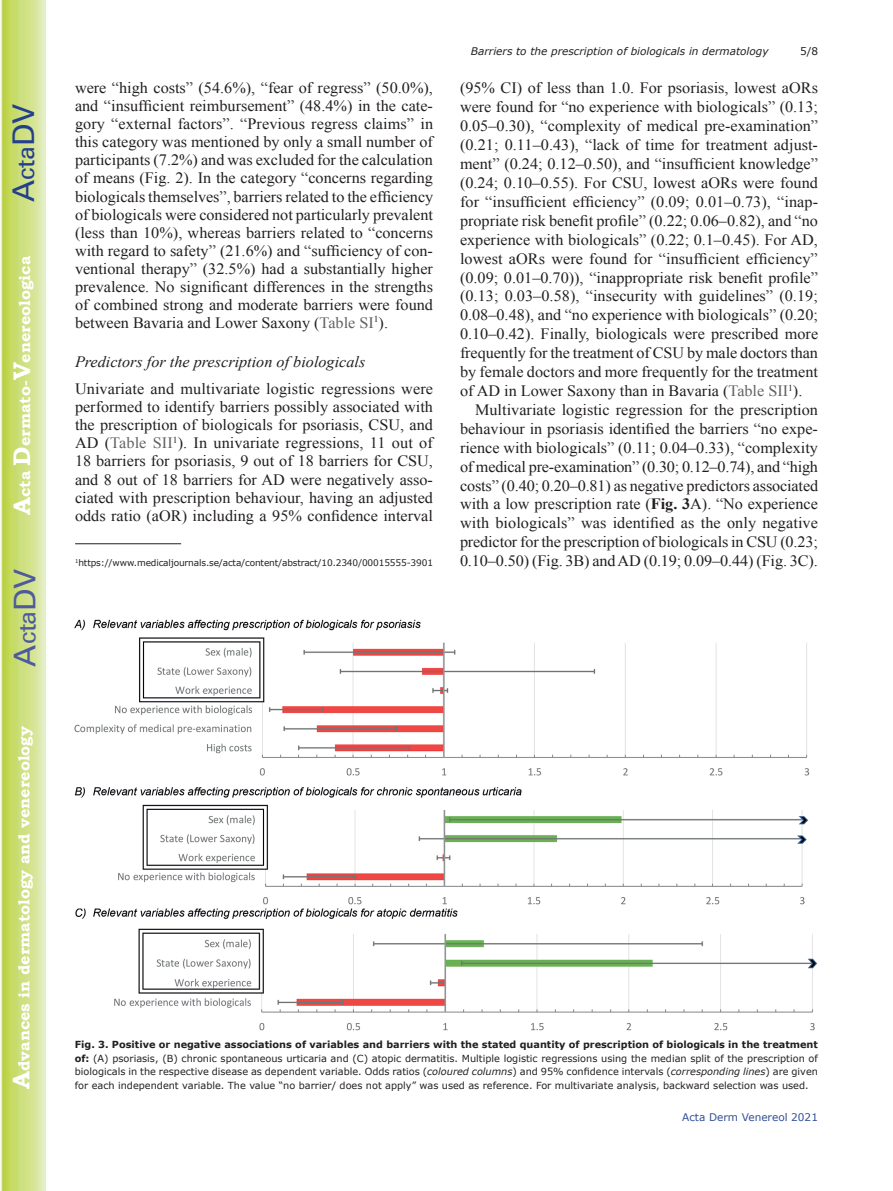
<style>
.page{position:relative;width:893px;height:1191px;background:#fff}
.page>*{position:absolute;margin:0;border:0;box-sizing:border-box;transform-origin:0 0}
.t1{font:30px "Univers";color:#4d5a9e}
.t2{font:30px "Univers";color:#253f8e}
.t3{font:15.75px/18.9px "Times New Roman";color:#231f20;text-align:justify}
.t4{font:700 15.75px "Bookman Old Style";color:#fff}
.t5{font:italic 15.75px "Times New Roman";color:#231f20}
.t6{font:italic 10.5px "Verdana";color:#231f20}
.t7{font:10.5px "Verdana";color:#324f95}
.t8{font:10.5px "Verdana";color:#231f20}
.t9{font:9.75px/13.5px "Verdana";color:#231f20;text-align:justify}
.t10{font:9px "Verdana";letter-spacing:-.015em;color:#231f20}
.s1{font-size:24px}
.s2{color:#636366}
.s3{font-weight:700}
.s4{font-style:italic}
</style>
<div class="page">
<svg style="left:1px;top:0;width:45px;height:1191px;background:#cfe084"></svg>
<img style="left:75px;top:619px;width:742px;height:412px">
<hr style="left:75px;top:543px;width:106px;height:1px;background:#231f20">
<h1 class="t2" style="left:6px;top:202px;width:100px;rotate:-90deg">A<span class="s1">cta</span>DV</h1>
<p class="t4" style="left:15px;top:515px;width:260px;rotate:-90deg"><span class="s1">A</span>cta <span class="s1">D</span>ermato-<span class="s1">V</span>enereologica</p>
<h1 class="t1" style="left:7px;top:666px;width:100px;rotate:-90deg">A<span class="s1">cta</span>DV</h1>
<p class="t4" style="left:15px;top:1088px;width:364px;rotate:-90deg"><span class="s1">A</span>dvances in dermatology and venereology</p>
<p class="t3" style="left:75px;top:79px;width:360px;line-height:18px">were “high costs” (54.6%), “fear of regress” (50.0%), and “insufficient reimbursement” (48.4%) in the cate&shy;gory “external factors”. “Previous regress claims” in this category was mentioned by only a small number of participants (7.2%) and was excluded for the calculation of means (Fig. 2). In the category “concerns regarding biologicals themselves”, barriers related to the efficiency of biologicals were considered not particularly prevalent (less than 10%), whereas barriers related to “concerns with regard to safety” (21.6%) and “sufficiency of con&shy;ventional therapy” (32.5%) had a substantially higher prevalence. No significant differences in the strengths of combined strong and moderate barriers were found between Bavaria and Lower Saxony (<span class="s2">Table SI</span><sup>1</sup>).</p>
<p class="t5" style="left:75px;top:351px;width:292px">Predictors for the prescription of biologicals</p>
<p class="t3" style="left:75px;top:380px;width:360px;line-height:18px">Univariate and multivariate logistic regressions were performed to identify barriers possibly associated with the prescription of biologicals for psoriasis, CSU, and AD (<span class="s2">Table SII</span><sup>1</sup>). In univariate regressions, 11 out of 18 barriers for psoriasis, 9 out of 18 barriers for CSU, and 8 out of 18 barriers for AD were negatively asso&shy;ciated with prescription behaviour, having an adjusted odds ratio (aOR) including a 95% confidence interval</p>
<p class="t10" style="left:75px;top:557px;width:359px"><sup>1</sup>https://www.medicaljournals.se/acta/content/abstract/10.2340/00015555-3901</p>
<p class="t6" style="left:471px;top:44px;width:299px">Barriers to the prescription of biologicals in dermatology</p>
<p class="t8" style="left:800px;top:44px;width:20px">5/8</p>
<p class="t3" style="left:460px;top:78px;width:360px">(95% CI) of less than 1.0. For psoriasis, lowest aORs were found for “no experience with biologicals” (0.13; 0.05–0.30), “complexity of medical pre-examination” (0.21; 0.11–0.43), “lack of time for treatment adjust&shy;ment” (0.24; 0.12–0.50), and “insufficient knowledge” (0.24; 0.10–0.55). For CSU, lowest aORs were found for “insufficient efficiency” (0.09; 0.01–0.73), “inap&shy;propriate risk benefit profile” (0.22; 0.06–0.82), and “no experience with biologicals” (0.22; 0.1–0.45). For AD, lowest aORs were found for “insufficient efficiency” (0.09; 0.01–0.70)), “inappropriate risk benefit profile” (0.13; 0.03–0.58), “insecurity with guidelines” (0.19; 0.08–0.48), and “no experience with biologicals” (0.20; 0.10–0.42). Finally, biologicals were prescribed more frequently for the treatment of CSU by male doctors than by female doctors and more frequently for the treatment of AD in Lower Saxony than in Bavaria (<span class="s2">Table SII</span><sup>1</sup>).</p>
<p class="t3" style="left:460px;top:400px;width:360px;text-indent:15px">Multivariate logistic regression for the prescription behaviour in psoriasis identified the barriers “no expe&shy;rience with biologicals” (0.11; 0.04–0.33), “complexity of medical pre-examination” (0.30; 0.12–0.74), and “high costs” (0.40; 0.20–0.81) as negative predictors associated with a low prescription rate (<span class="s3">Fig. 3</span>A). “No experience with biologicals” was identified as the only negative predictor for the prescription of biologicals in CSU (0.23; 0.10–0.50) (Fig. 3B) and AD (0.19; 0.09–0.44) (Fig. 3C).</p>
<p class="t9" style="left:75px;top:1038px;width:745px"><span class="s3">Fig. 3. Positive or negative associations of variables and barriers with the stated quantity of prescription of biologicals in the treatment of:</span> (A) psoriasis, (B) chronic spontaneous urticaria and (C) atopic dermatitis. Multiple logistic regressions using the median split of the prescription of biologicals in the respective disease as dependent variable. Odds ratios (<span class="s4">coloured columns</span>) and 95% confidence intervals (<span class="s4">corresponding lines</span>) are given for each independent variable. The value “no barrier/ does not apply” was used as reference. For multivariate analysis, backward selection was used.</p>
<p class="t7" style="left:682px;top:1110px;width:137px">Acta Derm Venereol 2021</p>
</div>
